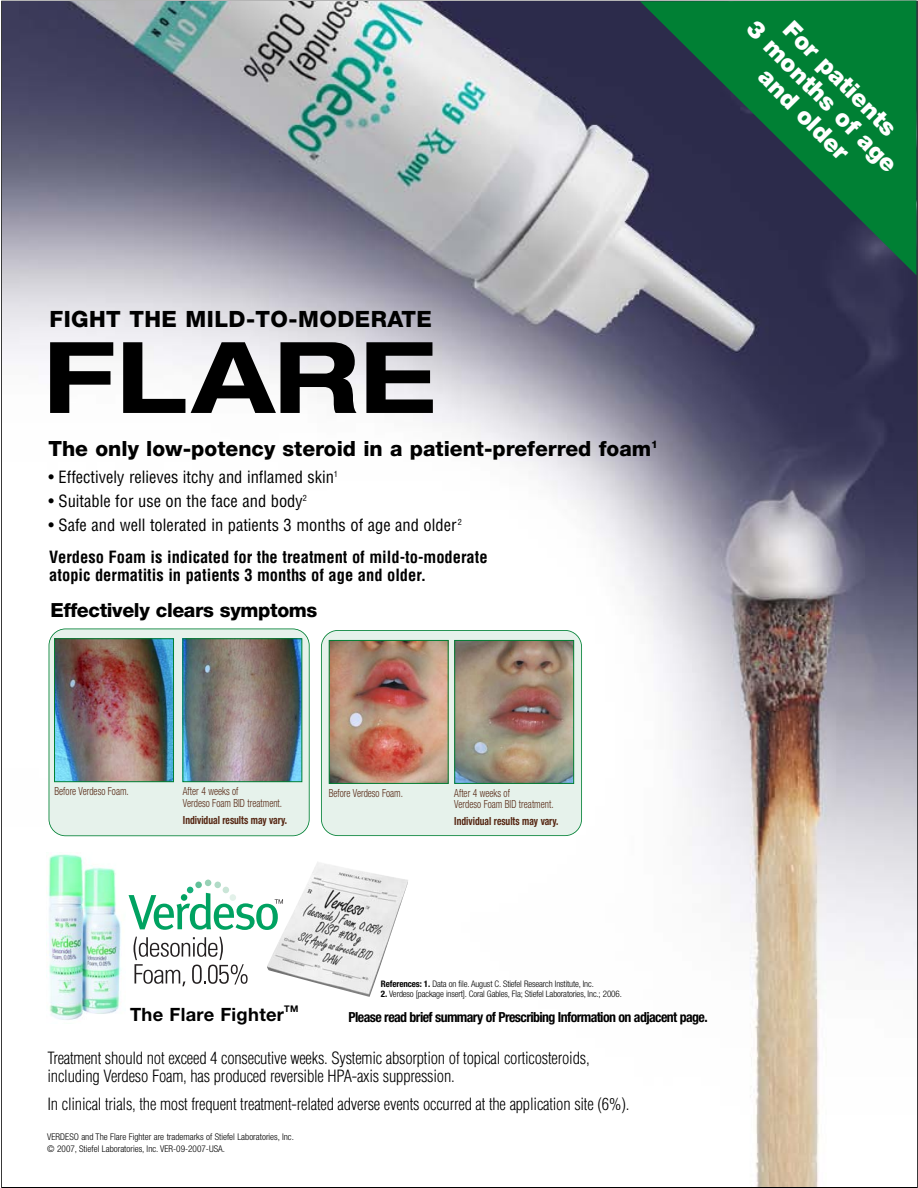
<style>
.page{position:relative;width:918px;height:1188px;background:#fff}
.page>*{position:absolute;margin:0;border:0;box-sizing:border-box;transform-origin:0 0}
.t1{font:700 expanded 99px "Helvetica Neue";letter-spacing:.015em;color:#000}
.t2{font:900 24px/51px "Helvetica Neue";color:#fff;text-align:center}
.t3{font:800 22.5px "Helvetica Neue";letter-spacing:.02em;color:#000}
.t4{font:800 21px "Helvetica Neue";color:#000}
.t5{font:800 19.5px "Helvetica Neue";letter-spacing:-.02em;color:#000}
.t6{font:700 18.3px "Helvetica Neue";letter-spacing:.015em;color:#000}
.t7{font:300 condensed 16.5px/17.7px "Helvetica";letter-spacing:-.015em;color:#000}
.t8{font:condensed 16.5px "Helvetica";color:#000}
.t9{font:700 condensed 16.5px/17.7px "Helvetica";color:#000}
.t10{font:700 condensed 13.8px "Helvetica Neue";letter-spacing:-.045em;color:#000}
.t11{font:300 condensed 11.1px/11.1px "Helvetica Neue";color:#562713;scale:.85 1}
.t12{font:700 condensed 11.1px "Helvetica Neue";color:#562713;scale:.85 1}
.t13{font:300 condensed 9.3px/11.1px "Helvetica Neue";color:#000}
.t14{font:700 9.15px "Helvetica Neue";color:#000}
.t15{font:300 condensed 9px "Helvetica Neue";letter-spacing:-.015em;color:#000}
.s1{font-weight:700}
</style>
<div class="page">
<img style="left:2px;top:2px;width:914px;height:1184px">
<svg style="left:640px;top:1px;width:276px;height:274px;background:#1a5943"></svg>
<div style="left:40px;top:848px;width:86px;height:179px;background:#fff"></div>
<img style="left:48px;top:854px;width:73px;height:166px">
<div style="left:256px;top:855px;width:159px;height:152px;background:#fff"></div>
<img style="left:267px;top:862px;width:141px;height:135px">
<svg style="left:134px;top:937px;width:114px;height:49px"></svg>
<svg style="left:129px;top:880px;width:154px;height:50px"></svg>
<div style="left:230px;top:894px;width:6px;height:7px;background:#e2f1e9;border-radius:50%"></div>
<div style="left:181px;top:894px;width:6px;height:7px;background:#00a261;border-radius:50%"></div>
<div style="left:49px;top:629px;width:260px;height:207px;background:#e6f2eb;border-radius:17px"></div>
<div style="left:49px;top:628px;width:261px;height:208px;border:2px solid #008034;border-radius:17px"></div>
<img style="left:56px;top:640px;width:116px;height:140px">
<div style="left:54px;top:638px;width:120px;height:144px;border:1px solid #008034"></div>
<img style="left:184px;top:640px;width:116px;height:140px">
<div style="left:182px;top:638px;width:120px;height:144px;border:1px solid #008034"></div>
<div style="left:321px;top:630px;width:261px;height:206px;background:#e6f2eb;border-radius:17px"></div>
<div style="left:321px;top:630px;width:261px;height:206px;border:2px solid #008034;border-radius:17px"></div>
<img style="left:331px;top:642px;width:116px;height:140px">
<div style="left:329px;top:640px;width:120px;height:144px;border:1px solid #008034"></div>
<img style="left:456px;top:642px;width:116px;height:140px">
<div style="left:454px;top:640px;width:120px;height:144px;border:1px solid #008034"></div>
<h3 class="t3" style="left:49px;top:311px;width:384px">FIGHT THE MILD-TO-MODERATE</h3>
<h1 class="t1" style="left:43px;top:342px;width:395px">FLARE</h1>
<p class="t4" style="left:48px;top:441px;width:611px">The only low-potency steroid in a patient-preferred foam<sup>1</sup></p>
<p class="t8" style="left:48px;top:470px;width:291px">• Effectively relieves itchy and inflamed skin<sup>1</sup></p>
<p class="t8" style="left:48px;top:494px;width:260px">• Suitable for use on the face and body<sup>2</sup></p>
<p class="t8" style="left:48px;top:518px;width:415px">• Safe and well tolerated in patients 3 months of age and older <sup>2</sup></p>
<p class="t9" style="left:49px;top:550px;width:440px">Verdeso Foam is indicated for the treatment of mild-to-moderate atopic dermatitis in patients 3 months of age and older.</p>
<p class="t5" style="left:51px;top:603px;width:268px">Effectively clears symptoms</p>
<h2 class="t2" style="left:767px;top:8px;width:204px;rotate:45deg">3 months of age</h2>
<h2 class="t2" style="left:804px;top:9px;width:151px;rotate:45deg">For patients and older</h2>
<p class="t11" style="left:55px;top:787px;width:89px">Before Verdeso Foam.</p>
<p class="t11" style="left:454px;top:788px;width:118px">After 4 weeks of<br>Verdeso Foam BID treatment.</p>
<p class="t12" style="left:454px;top:817px;width:124px">Individual results may vary.</p>
<p class="t11" style="left:183px;top:787px;width:118px">After 4 weeks of<br>Verdeso Foam BID treatment.</p>
<p class="t12" style="left:183px;top:816px;width:124px">Individual results may vary.</p>
<p class="t11" style="left:329px;top:788px;width:89px">Before Verdeso Foam.</p>
<p class="t6" style="left:130px;top:1004px;width:156px">The Flare Fighter</p>
<p class="t14" style="left:284px;top:1003px;width:16px">TM</p>
<p class="t15" style="left:381px;top:981px;width:214px"><span class="s1">References: 1.</span> Data on file. August C. Stiefel Research Institute, Inc.</p>
<p class="t15" style="left:381px;top:991px;width:242px"><span class="s1">2.</span> Verdeso [package insert]. Coral Gables, Fla; Stiefel Laboratories, Inc.; 2006.</p>
<p class="t10" style="left:349px;top:1013px;width:361px">Please read brief summary of Prescribing Information on adjacent page.</p>
<p class="t7" style="left:47px;top:1051px;width:544px">Treatment should not exceed 4 consecutive weeks. Systemic absorption of topical corticosteroids, including Verdeso Foam, has produced reversible HPA-axis suppression.</p>
<p class="t7" style="left:47px;top:1097px;width:584px">In clinical trials, the most frequent treatment-related adverse events occurred at the application site (6%).</p>
<p class="t13" style="left:47px;top:1132px;width:248px">VERDESO and The Flare Fighter are trademarks of Stiefel Laboratories, Inc. © 2007, Stiefel Laboratories, Inc. VER-09-2007-USA.</p>
</div>
